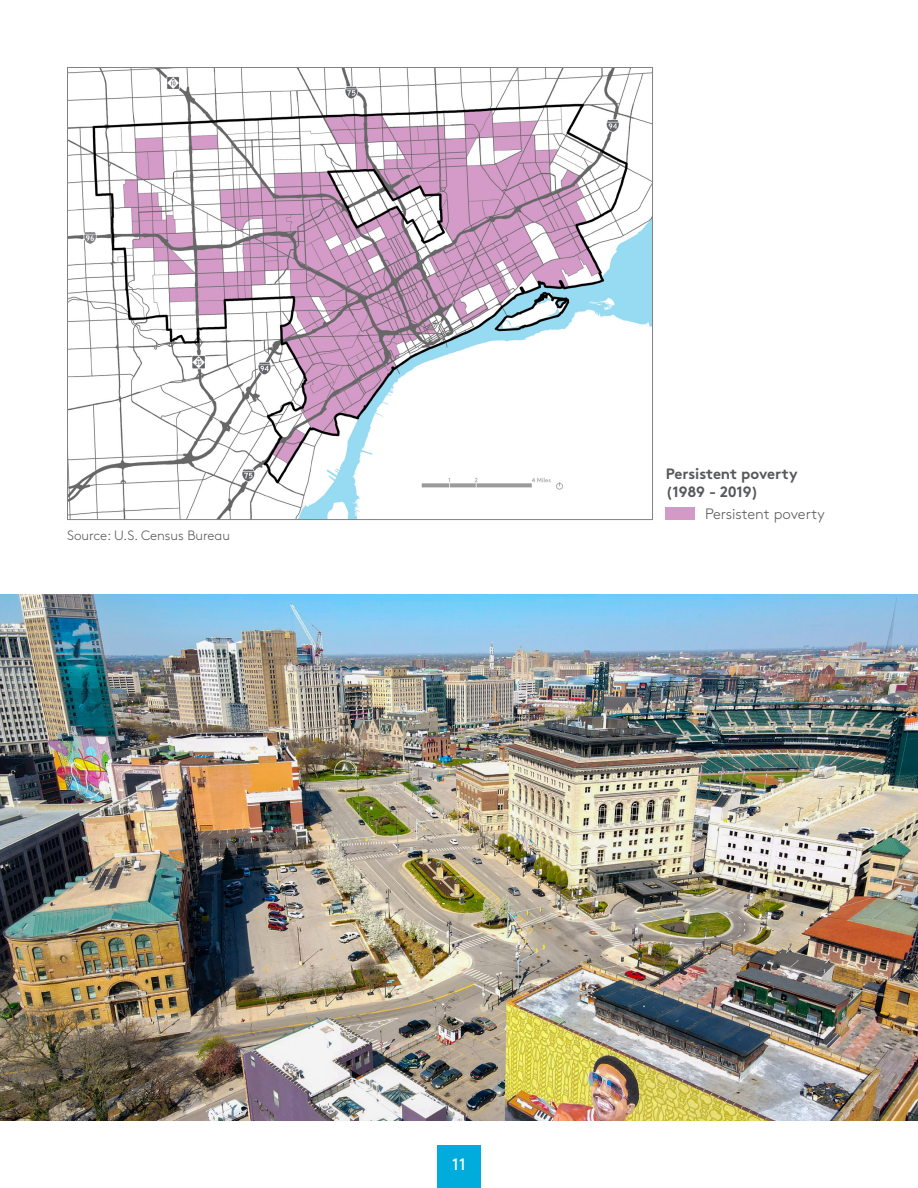
<style>
.page{position:relative;width:918px;height:1188px;background:#fff}
.page>*{position:absolute;margin:0;border:0;box-sizing:border-box;transform-origin:0 0}
.Page{font:16.5px "Brown Pro";color:#fff}
.Footnotes{font:700 15px "Brown Pro";letter-spacing:-.01em;color:#57585a}
.Footnotes-2{font:300 15px "Brown Pro";letter-spacing:-.005em;color:#57585a}
.Chart_Source{font:300 13.5px "Brown Pro";letter-spacing:-.005em;color:#57585a}
</style>
<div class="page">
<div style="left:437px;top:1145px;width:44px;height:43px;background:#00acdc"></div>
<img style="left:69px;top:69px;width:582px;height:449px">
<img style="left:0;top:594px;width:918px;height:526px">
<div style="left:665px;top:507px;width:30px;height:13px;background:#d499c7"></div>
<p class="Chart_Source" style="left:67px;top:525px;width:164px">Source: U.S. Census Bureau</p>
<p class="Footnotes" style="left:666px;top:461px;width:133px">Persistent poverty</p>
<p class="Footnotes" style="left:666px;top:479px;width:94px">(1989 - 2019)</p>
<p class="Footnotes-2" style="left:705px;top:502px;width:121px">Persistent poverty</p>
<p class="Page" style="left:452px;top:1152px;width:15px">11</p>
</div>
